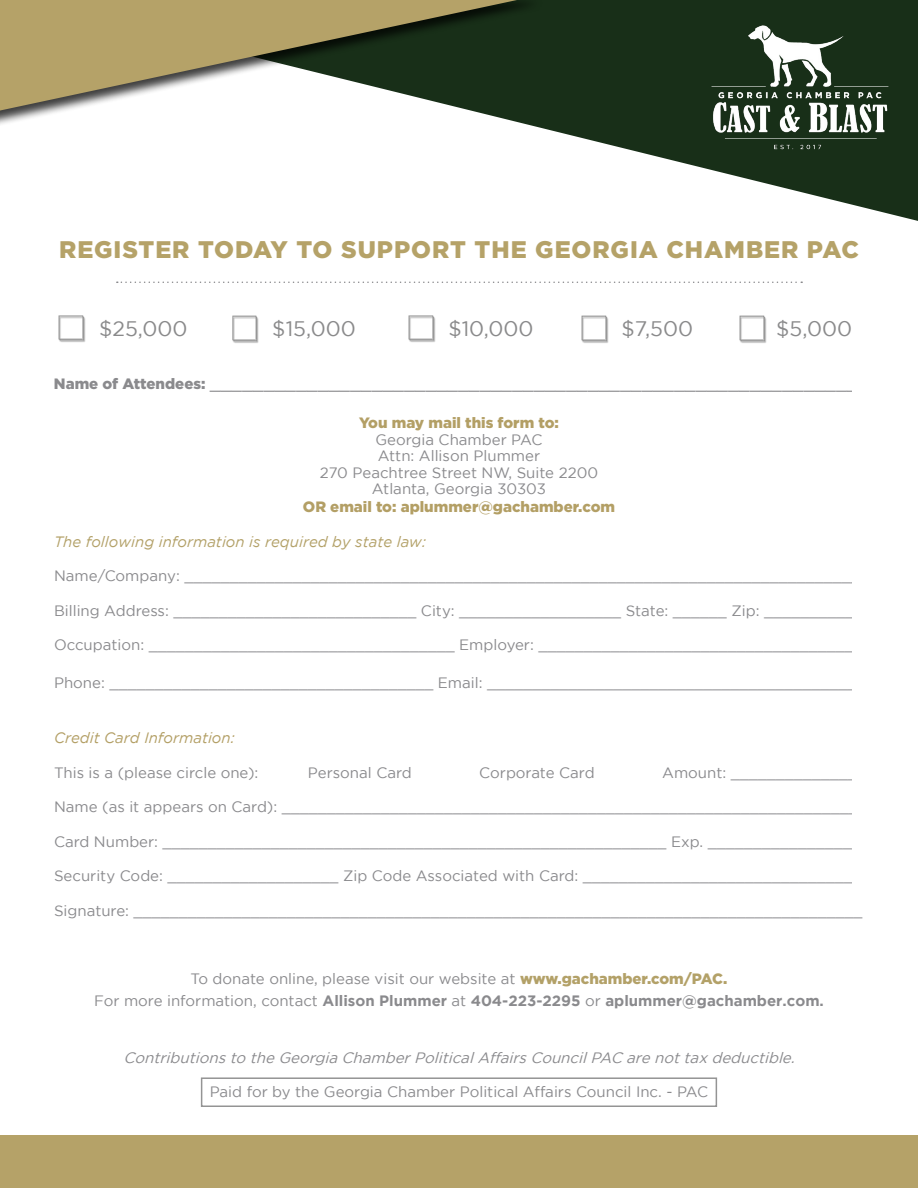
<style>
.page{position:relative;width:918px;height:1188px;background:#fff}
.page>*{position:absolute;margin:0;border:0;box-sizing:border-box;transform-origin:0 0}
.t1{font:900 24px "Gotham";letter-spacing:.04em;color:#b5a268}
.t2{font:21px "Gotham";color:#8a8a8b}
.t3{font:18px "Gotham";color:#8a8a8d}
.t4{font:15px/16.5px "Gotham";color:#8a8a8d;text-align:center}
.t5{font:italic 15px "Gotham";color:#8a8a8d}
.t6{font:900 15px "Gotham";color:#b39f65}
.t7{font:italic 15px "Gotham";color:#b3a168}
.t8{font:italic 15px "Gotham";color:#b39f65}
.s1{font-weight:900;font-size:15px}
.s2{font-weight:900;color:#b3a168}
.s3{font-weight:700}
</style>
<div class="page">
<svg style="left:544px;top:0;width:374px;height:221px;fill:#182f18"></svg>
<div style="left:0;top:0;width:544px;height:154px;background:#000;opacity:.75"></div>
<svg style="left:0;top:0;width:517px;height:111px;fill:#b5a268"></svg>
<svg style="left:117px;top:282px;width:685px;height:1px"></svg>
<div style="left:0;top:1135px;width:918px;height:53px;background:#b5a268"></div>
<div style="left:201px;top:1077px;width:516px;height:30px;border:2px solid #949494"></div>
<img style="left:739px;top:315px;width:28px;height:28px">
<img style="left:581px;top:315px;width:28px;height:28px">
<img style="left:58px;top:315px;width:28px;height:27px">
<img style="left:232px;top:315px;width:27px;height:28px">
<img style="left:408px;top:315px;width:28px;height:27px">
<img style="left:711px;top:24px;width:178px;height:127px">
<h1 class="t1" style="left:59px;top:236px;width:801px">REGISTER TODAY TO SUPPORT THE GEORGIA CHAMBER PAC</h1>
<h2 class="t2" style="left:99px;top:317px;width:90px">$25,000</h2>
<h2 class="t2" style="left:272px;top:317px;width:85px">$15,000</h2>
<h2 class="t2" style="left:448px;top:317px;width:87px">$10,000</h2>
<h2 class="t2" style="left:622px;top:317px;width:73px">$7,500</h2>
<h2 class="t2" style="left:776px;top:317px;width:77px">$5,000</h2>
<p class="t3" style="left:54px;top:373px;width:805px"><span class="s1">Name of Attendees:</span> ____________________________________________________________</p>
<p class="t6" style="left:359px;top:414px;width:201px">You may mail this form to:</p>
<p class="t4" style="left:320px;top:431px;width:280px">Georgia Chamber PAC<br>Attn: Allison Plummer<br>270 Peachtree Street NW, Suite 2200<br>Atlanta, Georgia 30303</p>
<p class="t6" style="left:303px;top:498px;width:314px">OR email to: aplummer@gachamber.com</p>
<p class="t7" style="left:54px;top:533px;width:373px">The following information is required by state law:</p>
<p class="t4" style="left:54px;top:567px;width:807px">Name/Company: ___________________________________________________________________________</p>
<p class="t4" style="left:54px;top:602px;width:811px">Billing Address: ___________________________ City: __________________ State: ______ Zip: ___________</p>
<p class="t4" style="left:54px;top:636px;width:810px">Occupation: __________________________________ Employer: ____________________________________</p>
<p class="t4" style="left:54px;top:674px;width:804px">Phone: ____________________________________ Email: _________________________________________</p>
<p class="t8" style="left:54px;top:730px;width:182px">Credit Card Information:</p>
<p class="t4" style="left:54px;top:764px;width:206px">This is a (please circle one):</p>
<p class="t4" style="left:308px;top:764px;width:105px">Personal Card</p>
<p class="t4" style="left:479px;top:764px;width:117px">Corporate Card</p>
<p class="t4" style="left:662px;top:764px;width:196px">Amount: ______________</p>
<p class="t4" style="left:54px;top:798px;width:805px">Name (as it appears on Card): ________________________________________________________________</p>
<p class="t4" style="left:54px;top:833px;width:808px">Card Number: ________________________________________________________ Exp. _________________</p>
<p class="t4" style="left:54px;top:867px;width:809px">Security Code: ___________________ Zip Code Associated with Card: _______________________________</p>
<p class="t4" style="left:54px;top:902px;width:810px">Signature: _________________________________________________________________________________</p>
<p class="t4" style="left:94px;top:967px;width:731px;line-height:22.5px">To donate online, please visit our website at <span class="s2">www.gachamber.com/PAC.<br></span>For more information, contact <span class="s3">Allison Plummer</span> at <span class="s3">404-223-2295</span> or <span class="s3">aplummer@gachamber.com.</span></p>
<p class="t5" style="left:124px;top:1049px;width:677px">Contributionsto the Georgia ChamberPoliticalAffairsCouncilPAC are nottax deductible.</p>
<p class="t4" style="left:210px;top:1083px;width:500px">Paid for by the Georgia Chamber Political Affairs Council Inc. - PAC</p>
</div>
